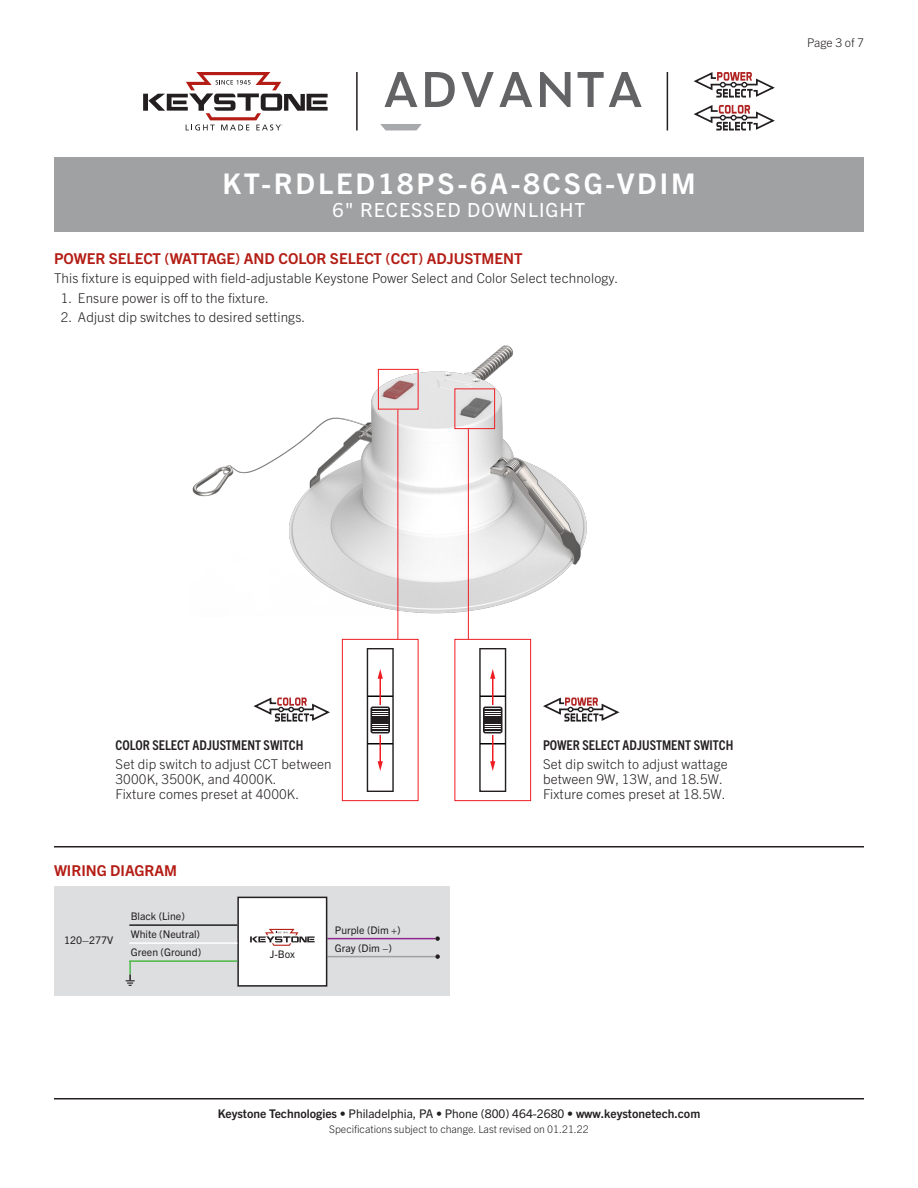
<style>
.page{position:relative;width:918px;height:1188px;background:#fff}
.page>*{position:absolute;margin:0;border:0;box-sizing:border-box;transform-origin:0 0}
.Title_Instruction{font:700 28.5px "Trade Gothic Next LT Pro";letter-spacing:.1em;color:#fff}
.SubTitle{font:19.5px "Trade Gothic Next LT Pro";letter-spacing:.05em;color:#fff}
.Heading_01{font:700 15px "Trade Gothic Next LT Pro";color:#b41d15}
.Text{font:300 13.5px/15px "Trade Gothic Next LT Pro";letter-spacing:.01em;color:#231f20}
.Text_Number_List__2{font:300 13.5px "Trade Gothic Next LT Pro";letter-spacing:.01em;color:#231f20}
.Heading_02{font:700 condensed 13.5px "Trade Gothic Next LT Pro";color:#231f20}
.t1{font:700 12px "Trade Gothic Next LT Pro";color:#231f20}
.Page{font:300 12px "Trade Gothic Next LT Pro";color:#231f20}
.Art_Callout_Left{font:10.5px "Trade Gothic Next LT Pro";color:#231f20}
.Rev{font:300 10.5px "Trade Gothic Next LT Pro";color:#231f20}
.Art_Callout{font:10.5px "Trade Gothic Next LT Pro";color:#231f20}
.s1{font-weight:400}
</style>
<div class="page">
<hr style="left:54px;top:1098px;width:810px;height:2px;background:#231f20">
<hr style="left:54px;top:846px;width:810px;height:2px;background:#231f20">
<div style="left:54px;top:886px;width:396px;height:110px;background:#dddee0"></div>
<hr style="left:327px;top:938px;width:108px;height:1px;background:#90268f">
<hr style="left:327px;top:956px;width:108px;height:1px;background:#a0a1a3">
<div style="left:238px;top:897px;width:89px;height:89px;background:#fff"></div>
<div style="left:237px;top:897px;width:90px;height:90px;border:2px solid #231f20"></div>
<svg style="left:250px;top:929px;width:65px;height:17px"></svg>
<hr style="left:129px;top:924px;width:108px;height:2px;background:#231f20">
<hr style="left:129px;top:942px;width:108px;height:2px;background:#fff">
<hr style="left:129px;top:960px;width:108px;height:2px;background:#4cb848">
<svg style="left:126px;top:961px;width:9px;height:25px"></svg>
<svg style="left:435px;top:936px;width:5px;height:5px"></svg>
<svg style="left:435px;top:954px;width:5px;height:5px"></svg>
<div style="left:54px;top:158px;width:810px;height:74px;background:#a0a1a3"></div>
<svg style="left:385px;top:72px;width:32px;height:35px"></svg>
<svg style="left:425px;top:72px;width:30px;height:35px"></svg>
<svg style="left:461px;top:72px;width:71px;height:35px"></svg>
<svg style="left:540px;top:72px;width:31px;height:35px"></svg>
<svg style="left:578px;top:72px;width:64px;height:35px"></svg>
<svg style="left:380px;top:124px;width:42px;height:6px"></svg>
<svg style="left:693px;top:105px;width:82px;height:26px"></svg>
<svg style="left:693px;top:72px;width:82px;height:26px"></svg>
<hr style="left:356px;top:72px;width:2px;height:58px;background:#231f20">
<hr style="left:667px;top:72px;width:1px;height:58px;background:#231f20">
<svg style="left:143px;top:72px;width:185px;height:58px"></svg>
<img style="left:192px;top:345px;width:395px;height:271px">
<div style="left:378px;top:369px;width:40px;height:41px;border:1px solid #ee1d23"></div>
<div style="left:454px;top:388px;width:41px;height:41px;border:1px solid #ee1d23"></div>
<svg style="left:253px;top:697px;width:77px;height:25px"></svg>
<svg style="left:543px;top:697px;width:77px;height:25px"></svg>
<hr style="left:398px;top:410px;width:1px;height:229px;background:#ee1d23">
<hr style="left:468px;top:429px;width:1px;height:210px;background:#ee1d23">
<div style="left:342px;top:639px;width:76px;height:162px;border:1px solid #ee1d23"></div>
<svg style="left:367px;top:648px;width:27px;height:144px"></svg>
<div style="left:454px;top:639px;width:77px;height:162px;border:1px solid #ee1d23"></div>
<svg style="left:479px;top:648px;width:27px;height:144px"></svg>
<p class="Title_Instruction" style="left:222px;top:164px;width:475px">KT-RDLED18PS-6A-8CSG-VDIM</p>
<p class="SubTitle" style="left:333px;top:197px;width:254px">6" RECESSED DOWNLIGHT</p>
<p class="Heading_01" style="left:54px;top:248px;width:470px">POWER SELECT (WATTAGE) AND COLOR SELECT (CCT) ADJUSTMENT</p>
<p class="Text" style="left:54px;top:270px;width:566px">This fixture is equipped with field-adjustable Keystone Power Select and Color Select technology.</p>
<p class="Text_Number_List__2" style="left:61px;top:288px;width:210px">1. Ensure power is off to the fixture.</p>
<p class="Text_Number_List__2" style="left:61px;top:308px;width:246px">2. Adjust dip switches to desired settings.</p>
<p class="Page" style="left:807px;top:34px;width:58px">Page 3 of 7</p>
<p class="Heading_02" style="left:116px;top:736px;width:189px">COLOR SELECT ADJUSTMENT SWITCH</p>
<p class="Text" style="left:116px;top:756px;width:218px">Set dip switch to adjust CCT between<br>3000K, 3500K, and 4000K.<br>Fixture comes preset at 4000K.</p>
<p class="Heading_01" style="left:54px;top:860px;width:125px">WIRING DIAGRAM</p>
<p class="Art_Callout_Left" style="left:64px;top:933px;width:51px">120–277V</p>
<p class="Art_Callout_Left" style="left:131px;top:909px;width:56px">Black (Line)</p>
<p class="Art_Callout_Left" style="left:131px;top:927px;width:71px">White (Neutral)</p>
<p class="Art_Callout_Left" style="left:131px;top:945px;width:72px">Green (Ground)</p>
<p class="Art_Callout" style="left:270px;top:947px;width:27px">J-Box</p>
<p class="Art_Callout_Left" style="left:335px;top:923px;width:67px">Purple (Dim +)</p>
<p class="Art_Callout_Left" style="left:335px;top:941px;width:59px">Gray (Dim −)</p>
<p class="Heading_02" style="left:543px;top:736px;width:192px">POWER SELECT ADJUSTMENT SWITCH</p>
<p class="Text" style="left:543px;top:756px;width:186px">Set dip switch to adjust wattage between 9W, 13W, and 18.5W.<br>Fixture comes preset at 18.5W.</p>
<p class="t1" style="left:218px;top:1105px;width:484px">Keystone Technologies <span class="s1">• Philadelphia, PA • Phone (800) 464-2680 •</span> www.keystonetech.com</p>
<p class="Rev" style="left:329px;top:1122px;width:261px">Specifications subject to change. Last revised on 01.21.22</p>
</div>
